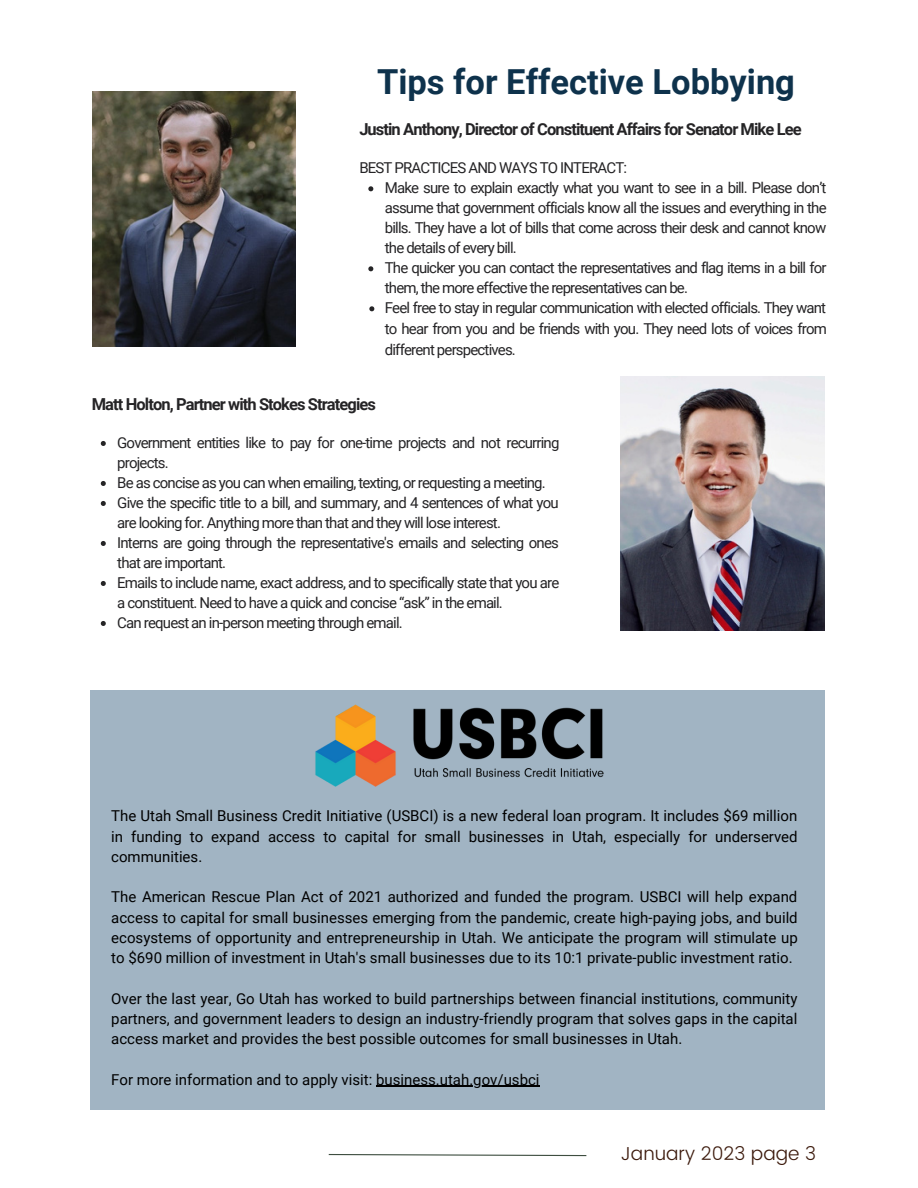
<style>
.page{position:relative;width:918px;height:1188px;background:#fff}
.page>*{position:absolute;margin:0;border:0;box-sizing:border-box;transform-origin:0 0}
.t1{font:700 34.5px "Roboto";color:#0e324c}
.t2{font:300 18.75px "Poppins";color:#3c1a0c}
.t3{font:700 16.5px "Roboto";letter-spacing:-.055em;color:#252426}
.t4{font:15px/20px "Roboto";letter-spacing:-.055em;color:#252426}
.t5{font:15px/20.2px "Roboto";color:#000;text-align:justify}
</style>
<div class="page">
<svg style="left:328px;top:1154px;width:259px;height:3px"></svg>
<img style="left:92px;top:92px;width:204px;height:254px">
<svg style="left:368px;top:186px;width:5px;height:5px"></svg>
<svg style="left:368px;top:266px;width:5px;height:5px"></svg>
<svg style="left:369px;top:306px;width:5px;height:5px"></svg>
<img style="left:621px;top:377px;width:203px;height:254px">
<svg style="left:101px;top:441px;width:5px;height:5px"></svg>
<svg style="left:101px;top:481px;width:5px;height:5px"></svg>
<svg style="left:101px;top:501px;width:5px;height:5px"></svg>
<svg style="left:101px;top:541px;width:5px;height:5px"></svg>
<svg style="left:101px;top:581px;width:5px;height:5px"></svg>
<svg style="left:101px;top:621px;width:5px;height:5px"></svg>
<div style="left:90px;top:690px;width:735px;height:420px;background:#a1b4c3"></div>
<hr style="left:376px;top:1086px;width:164px;height:1px;background:#000">
<img style="left:315px;top:704px;width:289px;height:83px">
<h1 class="t1" style="left:377px;top:62px;width:419px">Tips for Effective Lobbying</h1>
<p class="t3" style="left:359px;top:120px;width:444px">Justin Anthony, Director of Constituent Affairs for Senator Mike Lee</p>
<p class="t4" style="left:359px;top:158px;width:269px">BEST PRACTICES AND WAYS TO INTERACT:</p>
<p class="t4" style="left:385px;top:178px;width:444px">Make sure to explain exactly what you want to see in a bill. Please don’t assume that government officials know all the issues and everything in the bills. They have a lot of bills that come across their desk and cannot know the details of every bill.<br>The quicker you can contact the representatives and flag items in a bill for them, the more effective the representatives can be.<br>Feel free to stay in regular communication with elected officials. They want to hear from you and be friends with you. They need lots of voices from different perspectives.</p>
<p class="t3" style="left:92px;top:395px;width:286px">Matt Holton, Partner with Stokes Strategies</p>
<p class="t4" style="left:117px;top:433px;width:444px">Government entities like to pay for one-time projects and not recurring projects.<br>Be as concise as you can when emailing, texting, or requesting a meeting.<br>Give the specific title to a bill, and summary, and 4 sentences of what you are looking for. Anything more than that and they will lose interest.<br>Interns are going through the representative's emails and selecting ones that are important.<br>Emails to include name, exact address, and to specifically state that you are a constituent. Need to have a quick and concise “ask” in the email.<br>Can request an in-person meeting through email.</p>
<p class="t5" style="left:111px;top:806px;width:688px">The Utah Small Business Credit Initiative (USBCI) is a new federal loan program. It includes $69 million in funding to expand access to capital for small businesses in Utah, especially for underserved communities.</p>
<p class="t5" style="left:111px;top:887px;width:688px">The American Rescue Plan Act of 2021 authorized and funded the program. USBCI will help expand access to capital for small businesses emerging from the pandemic, create high-paying jobs, and build ecosystems of opportunity and entrepreneurship in Utah. We anticipate the program will stimulate up to $690 million of investment in Utah's small businesses due to its 10:1 private-public investment ratio.</p>
<p class="t5" style="left:111px;top:988px;width:688px">Over the last year, Go Utah has worked to build partnerships between financial institutions, community partners, and government leaders to design an industry-friendly program that solves gaps in the capital access market and provides the best possible outcomes for small businesses in Utah.</p>
<p class="t5" style="left:111px;top:1069px;width:430px">For more information and to apply visit: business.utah.gov/usbci</p>
<p class="t2" style="left:621px;top:1142px;width:197px">January 2023 page 3</p>
</div>
